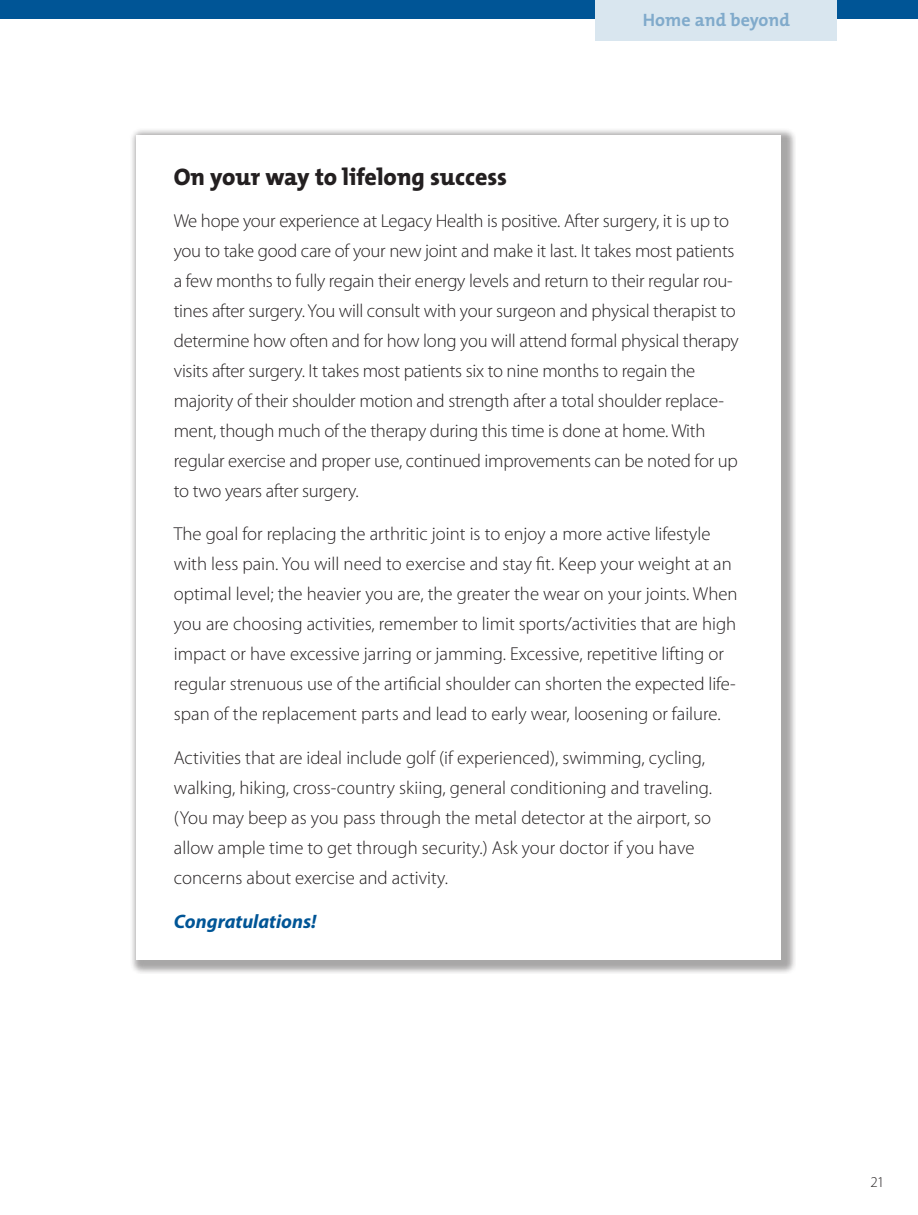
<style>
.page{position:relative;width:918px;height:1215px;background:#fff}
.page>*{position:absolute;margin:0;border:0;box-sizing:border-box;transform-origin:0 0}
.t1{font:800 24px "The Mix";color:#231f20}
.t2{font:italic 700 19.5px "Myriad Pro";color:#005596}
.t3{font:300 18.75px/30px "Myriad Pro";letter-spacing:-.005em;color:#231f20}
.t4{font:700 18px "The Mix";color:#80aacb}
.t5{font:300 15px "Myriad Pro";color:#231f20}
</style>
<div class="page">
<div style="left:0;top:0;width:918px;height:18px;background:#005596"></div>
<div style="left:596px;top:0;width:241px;height:40px;background:#d9e6ef"></div>
<div style="left:128px;top:126px;width:668px;height:848px;background:#231f20;opacity:.4"></div>
<div style="left:137px;top:135px;width:644px;height:825px;background:#fff"></div>
<p class="t4" style="left:643px;top:9px;width:149px">Home and beyond</p>
<p class="t1" style="left:174px;top:162px;width:335px">On your way to lifelong success</p>
<p class="t3" style="left:174px;top:206px;width:566px">We hope your experience at Legacy Health is positive. After surgery, it is up to you to take good care of your new joint and make it last. It takes most patients a few months to fully regain their energy levels and return to their regular rou&shy;tines after surgery. You will consult with your surgeon and physical therapist to determine how often and for how long you will attend formal physical therapy visits after surgery. It takes most patients six to nine months to regain the majority of their shoulder motion and strength after a total shoulder replace&shy;ment, though much of the therapy during this time is done at home. With regular exercise and proper use, continued improvements can be noted for up to two years after surgery.</p>
<p class="t3" style="left:174px;top:519px;width:565px">The goal for replacing the arthritic joint is to enjoy a more active lifestyle with less pain. You will need to exercise and stay fit. Keep your weight at an optimal level; the heavier you are, the greater the wear on your joints. When you are choosing activities, remember to limit sports/activities that are high impact or have excessive jarring or jamming. Excessive, repetitive lifting or regular strenuous use of the artificial shoulder can shorten the expected life&shy;span of the replacement parts and lead to early wear, loosening or failure.</p>
<p class="t3" style="left:174px;top:743px;width:539px">Activities that are ideal include golf (if experienced), swimming, cycling, walking, hiking, cross-country skiing, general conditioning and traveling. (You may beep as you pass through the metal detector at the airport, so allow ample time to get through security.) Ask your doctor if you have concerns about exercise and activity.</p>
<p class="t2" style="left:174px;top:911px;width:144px">Congratulations!</p>
<p class="t5" style="left:871px;top:1174px;width:15px">21</p>
</div>
